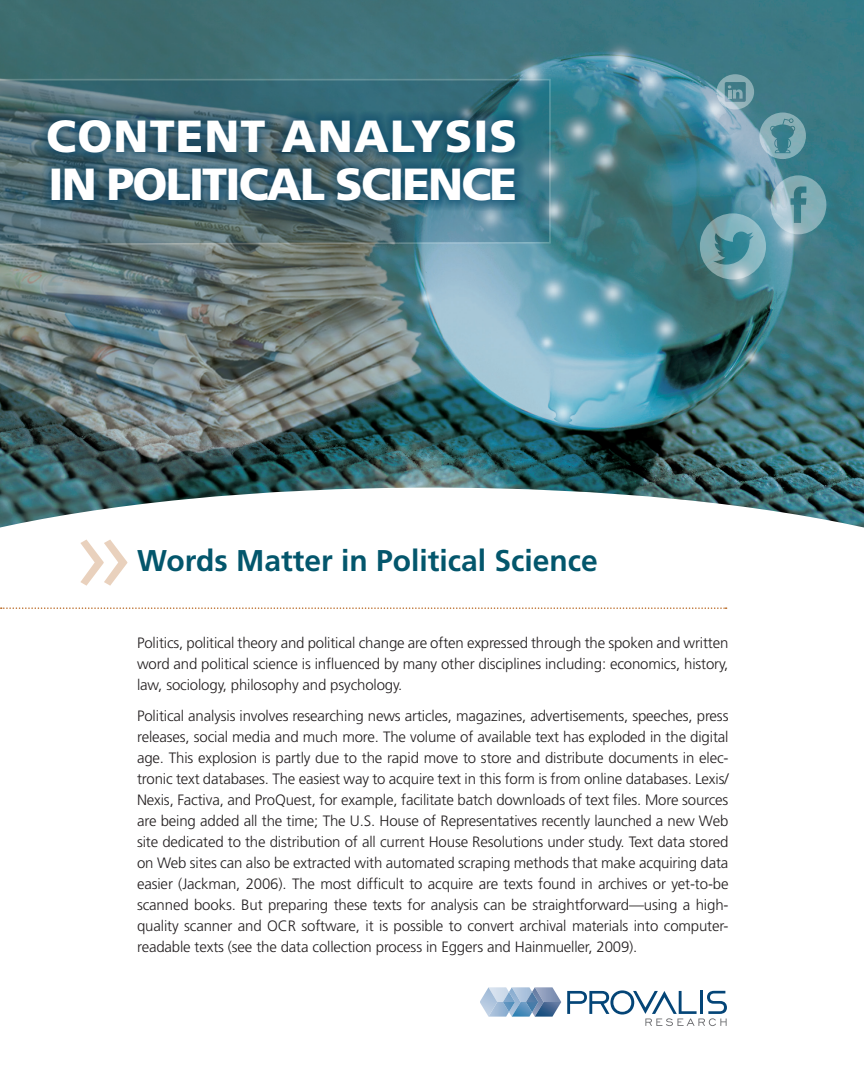
<style>
.page{position:relative;width:864px;height:1080px;background:#fff}
.page>*{position:absolute;margin:0;border:0;box-sizing:border-box;transform-origin:0 0}
.t1{font:900 45px/48px "Frutiger";letter-spacing:-.04em;color:#fff}
.t2{font:700 30px "Frutiger";color:#03566c}
.t3{font:300 15px/21px "Frutiger";letter-spacing:-.01em;color:#231f20;text-align:justify}
</style>
<div class="page">
<img style="left:0;top:0;width:864px;height:488px">
<svg style="left:0;top:488px;width:864px;height:121px"></svg>
<svg style="left:480px;top:987px;width:247px;height:39px"></svg>
<svg style="left:0;top:78px;width:552px;height:168px;background:#4c737c"></svg>
<div style="left:38px;top:110px;width:487px;height:101px;background:#004166;opacity:.56"></div>
<svg style="left:1px;top:607px;width:726px;height:2px"></svg>
<svg style="left:700px;top:175px;width:126px;height:105px;background:#6499a5"></svg>
<svg style="left:716px;top:74px;width:90px;height:85px;background:#6897a5"></svg>
<svg style="left:80px;top:540px;width:47px;height:46px"></svg>
<h1 class="t1" style="left:46px;top:112px;width:472px">CONTENT ANALYSIS<br>IN POLITICAL SCIENCE</h1>
<h2 class="t2" style="left:137px;top:543px;width:462px">Words Matter in Political Science</h2>
<p class="t3" style="left:137px;top:632px;width:593px">Politics, political theory and political change are often expressed through the spoken and written word and political science is influenced by many other disciplines including: economics, history, law, sociology, philosophy and psychology.</p>
<p class="t3" style="left:137px;top:705px;width:593px">Political analysis involves researching news articles, magazines, advertisements, speeches, press releases, social media and much more. The volume of available text has exploded in the digital age. This explosion is partly due to the rapid move to store and distribute documents in elec&shy;tronic text databases. The easiest way to acquire text in this form is from online databases. Lexis/ Nexis, Factiva, and ProQuest, for example, facilitate batch downloads of text files. More sources are being added all the time; The U.S. House of Representatives recently launched a new Web site dedicated to the distribution of all current House Resolutions under study. Text data stored on Web sites can also be extracted with automated scraping methods that make acquiring data easier (Jackman, 2006). The most difficult to acquire are texts found in archives or yet-to-be scanned books. But preparing these texts for analysis can be straightforward—using a high&shy;quality scanner and OCR software, it is possible to convert archival materials into computer&shy;readable texts (see the data collection process in Eggers and Hainmueller, 2009).</p>
</div>
